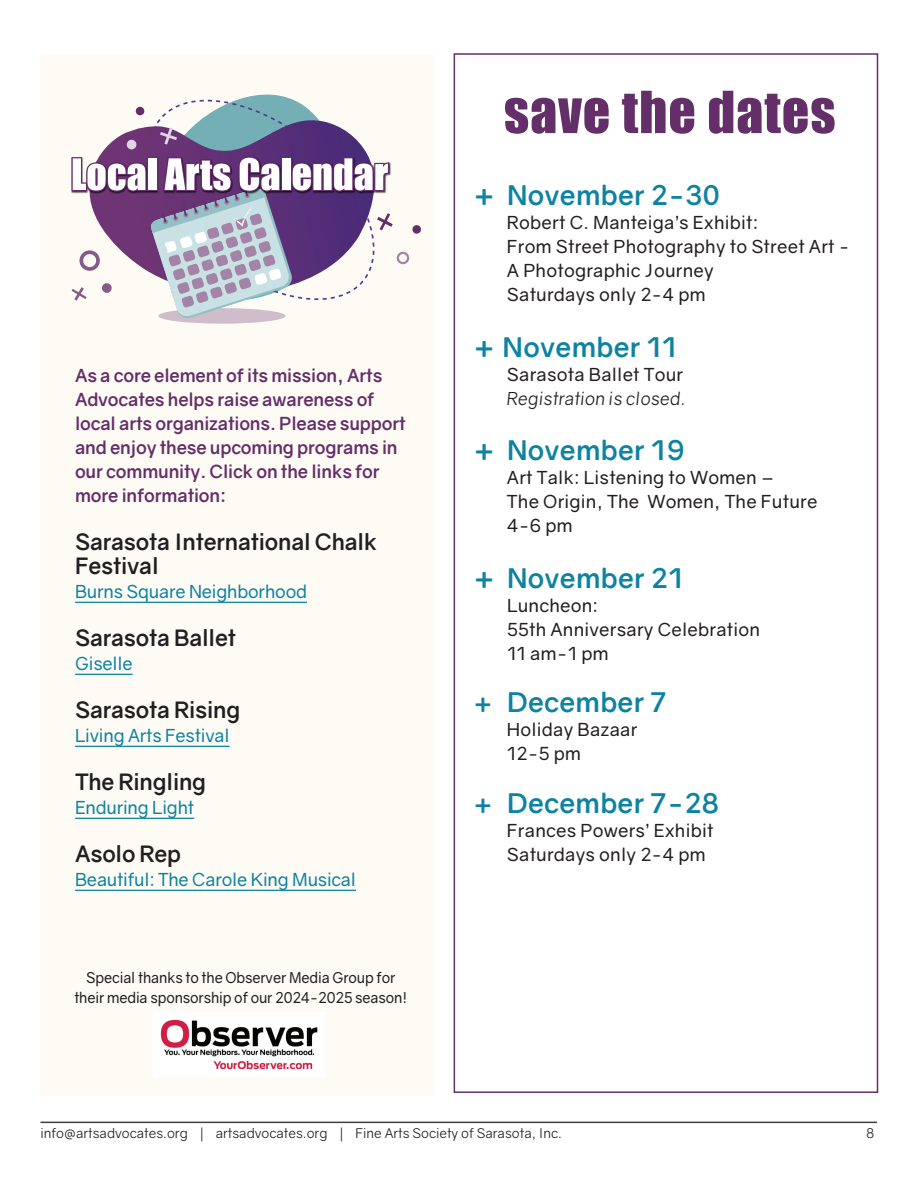
<style>
.page{position:relative;width:918px;height:1188px;background:#fff}
.page>*{position:absolute;margin:0;border:0;box-sizing:border-box;transform-origin:0 0}
.t1{font:53.7px "Impact";letter-spacing:.02em;color:#642e69}
.t2{font:700 27px "Gravity";letter-spacing:.01em;color:#0d83a1}
.t3{font:700 22.5px/24px "Gravity";letter-spacing:-.01em;color:#231f20}
.t4{font:18px/24px "Gravity";letter-spacing:.01em;color:#231f20}
.t5{font:700 18px/24px "Gravity";letter-spacing:-.01em;color:#642e69}
.t6{font:18px "Gravity";letter-spacing:-.01em;color:#0d83a1}
.t7{font:italic 18px "Gravity";letter-spacing:.01em;color:#231f20}
.t8{font:15px/19.5px "Gravity";letter-spacing:-.01em;color:#231f20;text-align:center;scale:.96 1}
.t9{font:13.5px "Gravity";color:#231f20}
.s1{font-size:30px}
</style>
<div class="page">
<hr style="left:40px;top:1122px;width:837px;height:1px;background:#3e3e3f">
<div style="left:40px;top:54px;width:394px;height:1041px;background:#fefbf5"></div>
<svg style="left:158px;top:308px;width:128px;height:16px"></svg>
<svg style="left:158px;top:94px;width:161px;height:26px"></svg>
<svg style="left:99px;top:120px;width:269px;height:36px"></svg>
<svg style="left:126px;top:139px;width:11px;height:11px"></svg>
<svg style="left:135px;top:106px;width:10px;height:10px"></svg>
<svg style="left:160px;top:128px;width:17px;height:17px"></svg>
<img style="left:71px;top:156px;width:298px;height:37px">
<svg style="left:72px;top:157px;width:349px;height:162px"></svg>
<hr style="left:75px;top:602px;width:232px;height:1px;background:#0d83a1">
<hr style="left:75px;top:674px;width:58px;height:1px;background:#0d83a1">
<hr style="left:75px;top:746px;width:155px;height:1px;background:#0d83a1">
<hr style="left:75px;top:818px;width:119px;height:1px;background:#0d83a1">
<hr style="left:75px;top:890px;width:281px;height:1px;background:#0d83a1">
<img style="left:160px;top:1019px;width:158px;height:51px">
<p class="t5" style="left:75px;top:364px;width:332px">As a core element of its mission, Arts Advocates helps raise awareness of local arts organizations. Please support and enjoy these upcoming programs in our community. Click on the links for more information:</p>
<p class="t3" style="left:75px;top:530px;width:304px">Sarasota International Chalk<br>Festival</p>
<p class="t6" style="left:75px;top:581px;width:233px">Burns Square Neighborhood</p>
<p class="t3" style="left:75px;top:626px;width:162px">Sarasota Ballet</p>
<p class="t6" style="left:75px;top:653px;width:59px">Giselle</p>
<p class="t3" style="left:75px;top:698px;width:167px">Sarasota Rising</p>
<p class="t6" style="left:75px;top:725px;width:156px">Living Arts Festival</p>
<p class="t3" style="left:75px;top:770px;width:133px">The Ringling</p>
<p class="t6" style="left:75px;top:797px;width:121px">Enduring Light</p>
<p class="t3" style="left:75px;top:842px;width:108px">Asolo Rep</p>
<p class="t6" style="left:75px;top:869px;width:282px">Beautiful: The Carole King Musical</p>
<p class="t8" style="left:74px;top:968px;width:348px">Special thanks to the Observer Media Group for their media sponsorship of our 2024-2025 season!</p>
<h1 class="t1" style="left:504px;top:70px;width:333px">save the dates</h1>
<h2 class="t2" style="left:472px;top:179px;width:249px"><span class="s1">+</span> November 2-30</h2>
<p class="t4" style="left:507px;top:211px;width:344px">Robert C. Manteiga’s Exhibit:<br>From Street Photography to Street Art -<br>A Photographic Journey<br>Saturdays only 2-4 pm</p>
<h2 class="t2" style="left:472px;top:330px;width:206px"><span class="s1">+</span> November 11</h2>
<p class="t4" style="left:507px;top:362px;width:178px">Sarasota Ballet Tour</p>
<p class="t7" style="left:507px;top:387px;width:180px">Registration is closed.</p>
<h2 class="t2" style="left:472px;top:434px;width:213px"><span class="s1">+</span> November 19</h2>
<p class="t4" style="left:507px;top:466px;width:312px">Art Talk: Listening to Women –<br>The Origin, The Women, The Future<br>4-6 pm</p>
<h2 class="t2" style="left:472px;top:561px;width:212px"><span class="s1">+</span> November 21</h2>
<p class="t4" style="left:507px;top:593px;width:255px">Luncheon:<br>55th Anniversary Celebration<br>11 am-1 pm</p>
<h2 class="t2" style="left:472px;top:686px;width:196px">+ December 7</h2>
<p class="t4" style="left:507px;top:718px;width:132px">Holiday Bazaar<br>12-5 pm</p>
<h2 class="t2" style="left:472px;top:786px;width:248px">+ December 7-28</h2>
<p class="t4" style="left:507px;top:818px;width:208px">Frances Powers’ Exhibit<br>Saturdays only 2-4 pm</p>
<p class="t9" style="left:40px;top:1125px;width:523px">info@artsadvocates.org | artsadvocates.org | Fine Arts Society of Sarasota, Inc.</p>
<p class="t9" style="left:866px;top:1125px;width:10px">8</p>
</div>
